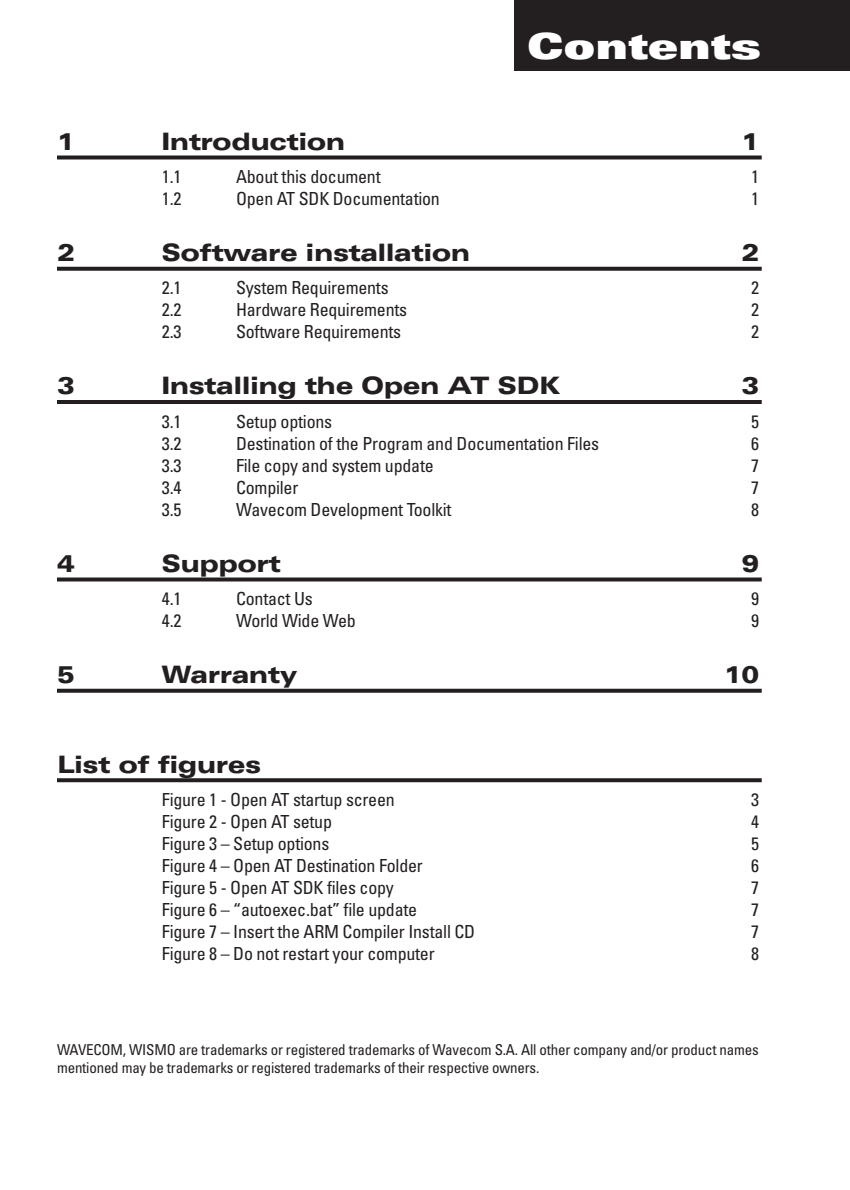
<style>
.page{position:relative;width:850px;height:1190px;background:#fff}
.page>*{position:absolute;margin:0;border:0;box-sizing:border-box;transform-origin:0 0}
.t1{font:900 expanded 36px "Univers";color:#fff}
.t2{font:900 expanded 24px "Univers";letter-spacing:-.025em;color:#231f20}
.t3{font:condensed 18px "Univers";letter-spacing:-.015em;color:#231f20}
.t4{font:condensed 15px/18px "Univers";letter-spacing:-.015em;color:#231f20}
</style>
<div class="page">
<div style="left:514px;top:0;width:336px;height:71px;background:#231f20"></div>
<svg style="left:57px;top:156px;width:705px;height:4px;fill:#231f20"></svg>
<svg style="left:57px;top:267px;width:705px;height:4px;fill:#231f20"></svg>
<hr style="left:57px;top:400px;width:705px;height:4px;background:#231f20">
<svg style="left:57px;top:578px;width:705px;height:4px;fill:#231f20"></svg>
<svg style="left:57px;top:689px;width:705px;height:4px;fill:#231f20"></svg>
<svg style="left:57px;top:778px;width:705px;height:4px;fill:#231f20"></svg>
<h1 class="t1" style="left:527px;top:33px;width:236px">Contents</h1>
<h2 class="t2" style="left:57px;top:132px;width:19px">1</h2>
<h2 class="t2" style="left:161px;top:132px;width:186px">Introduction</h2>
<h2 class="t2" style="left:741px;top:132px;width:19px">1</h2>
<p class="t3" style="left:162px;top:170px;width:21px">1.1</p>
<p class="t3" style="left:236px;top:170px;width:146px">About this document</p>
<p class="t3" style="left:751px;top:170px;width:9px">1</p>
<p class="t3" style="left:162px;top:192px;width:21px">1.2</p>
<p class="t3" style="left:236px;top:192px;width:205px">Open AT SDK Documentation</p>
<p class="t3" style="left:751px;top:192px;width:9px">1</p>
<h2 class="t2" style="left:57px;top:244px;width:19px">2</h2>
<h2 class="t2" style="left:161px;top:244px;width:311px">Software installation</h2>
<h2 class="t2" style="left:741px;top:244px;width:19px">2</h2>
<p class="t3" style="left:162px;top:281px;width:21px">2.1</p>
<p class="t3" style="left:236px;top:281px;width:154px">System Requirements</p>
<p class="t3" style="left:751px;top:281px;width:9px">2</p>
<p class="t3" style="left:162px;top:303px;width:21px">2.2</p>
<p class="t3" style="left:236px;top:303px;width:173px">Hardware Requirements</p>
<p class="t3" style="left:751px;top:303px;width:9px">2</p>
<p class="t3" style="left:162px;top:325px;width:21px">2.3</p>
<p class="t3" style="left:236px;top:325px;width:167px">Software Requirements</p>
<p class="t3" style="left:751px;top:325px;width:9px">2</p>
<h2 class="t2" style="left:57px;top:377px;width:19px">3</h2>
<h2 class="t2" style="left:161px;top:377px;width:401px">Installing the Open AT SDK</h2>
<h2 class="t2" style="left:741px;top:377px;width:19px">3</h2>
<p class="t3" style="left:162px;top:415px;width:21px">3.1</p>
<p class="t3" style="left:236px;top:415px;width:98px">Setup options</p>
<p class="t3" style="left:751px;top:415px;width:9px">5</p>
<p class="t3" style="left:162px;top:437px;width:21px">3.2</p>
<p class="t3" style="left:236px;top:437px;width:365px">Destination of the Program and Documentation Files</p>
<p class="t3" style="left:751px;top:437px;width:9px">6</p>
<p class="t3" style="left:162px;top:459px;width:21px">3.3</p>
<p class="t3" style="left:236px;top:459px;width:199px">File copy and system update</p>
<p class="t3" style="left:751px;top:459px;width:9px">7</p>
<p class="t3" style="left:162px;top:481px;width:21px">3.4</p>
<p class="t3" style="left:236px;top:481px;width:64px">Compiler</p>
<p class="t3" style="left:751px;top:481px;width:9px">7</p>
<p class="t3" style="left:162px;top:503px;width:21px">3.5</p>
<p class="t3" style="left:236px;top:503px;width:217px">Wavecom Development Toolkit</p>
<p class="t3" style="left:751px;top:503px;width:9px">8</p>
<h2 class="t2" style="left:57px;top:554px;width:19px">4</h2>
<h2 class="t2" style="left:161px;top:554px;width:121px">Support</h2>
<h2 class="t2" style="left:741px;top:554px;width:19px">9</h2>
<p class="t3" style="left:162px;top:592px;width:21px">4.1</p>
<p class="t3" style="left:236px;top:592px;width:78px">Contact Us</p>
<p class="t3" style="left:751px;top:592px;width:9px">9</p>
<p class="t3" style="left:162px;top:614px;width:21px">4.2</p>
<p class="t3" style="left:236px;top:614px;width:121px">World Wide Web</p>
<p class="t3" style="left:751px;top:614px;width:9px">9</p>
<h2 class="t2" style="left:57px;top:666px;width:19px">5</h2>
<h2 class="t2" style="left:161px;top:666px;width:138px">Warranty</h2>
<h2 class="t2" style="left:724px;top:666px;width:36px">10</h2>
<h2 class="t2" style="left:57px;top:755px;width:206px">List of figures</h2>
<p class="t3" style="left:162px;top:793px;width:234px">Figure 1 - Open AT startup screen</p>
<p class="t3" style="left:751px;top:793px;width:9px">3</p>
<p class="t3" style="left:162px;top:815px;width:172px">Figure 2 - Open AT setup</p>
<p class="t3" style="left:751px;top:815px;width:9px">4</p>
<p class="t3" style="left:162px;top:837px;width:169px">Figure 3 – Setup options</p>
<p class="t3" style="left:751px;top:837px;width:9px">5</p>
<p class="t3" style="left:162px;top:859px;width:262px">Figure 4 – Open AT Destination Folder</p>
<p class="t3" style="left:751px;top:859px;width:9px">6</p>
<p class="t3" style="left:162px;top:881px;width:233px">Figure 5 - Open AT SDK files copy</p>
<p class="t3" style="left:751px;top:881px;width:9px">7</p>
<p class="t3" style="left:162px;top:903px;width:257px">Figure 6 – “autoexec.bat” file update</p>
<p class="t3" style="left:751px;top:903px;width:9px">7</p>
<p class="t3" style="left:162px;top:925px;width:315px">Figure 7 – Insert the ARM Compiler Install CD</p>
<p class="t3" style="left:751px;top:925px;width:9px">7</p>
<p class="t3" style="left:162px;top:947px;width:274px">Figure 8 – Do not restart your computer</p>
<p class="t3" style="left:751px;top:947px;width:9px">8</p>
<p class="t4" style="left:57px;top:1042px;width:703px">WAVECOM, WISMO are trademarks or registered trademarks of Wavecom S.A. All other company and/or product names mentioned may be trademarks or registered trademarks of their respective owners.</p>
</div>
